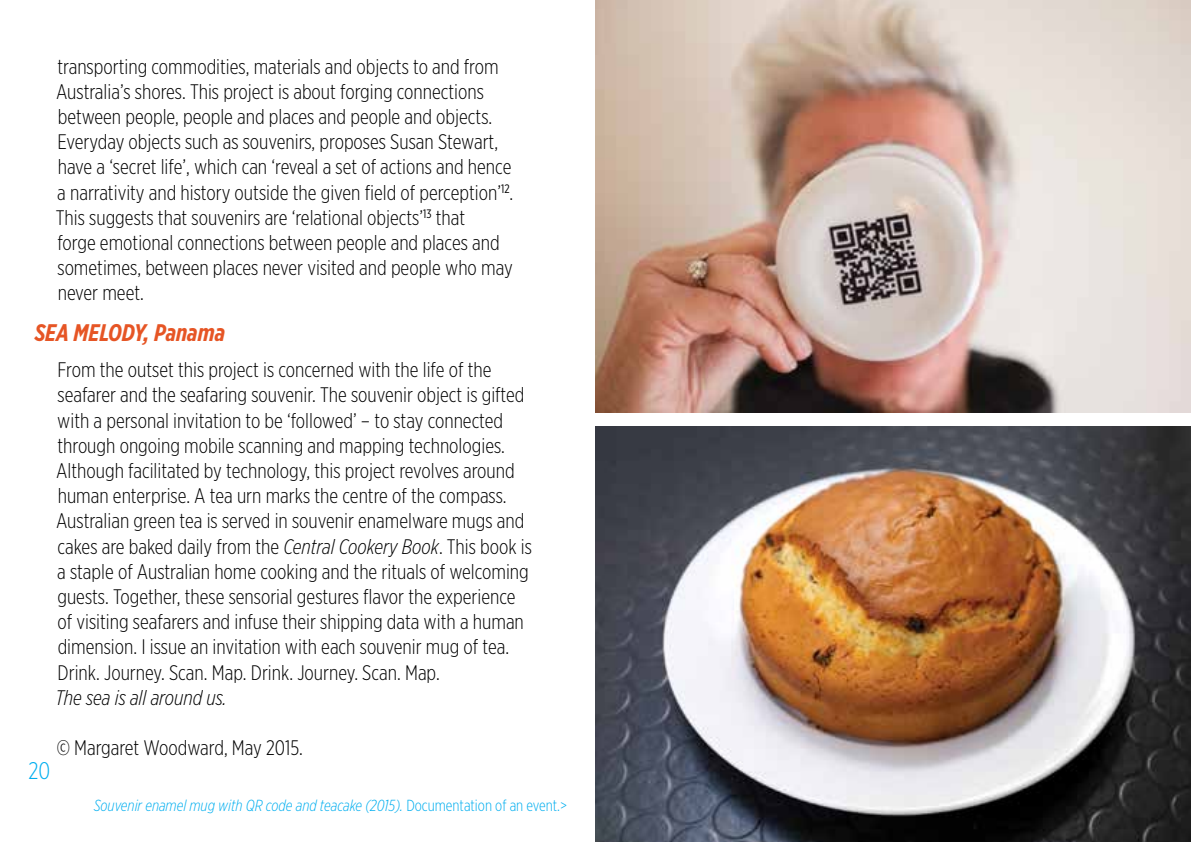
<style>
.page{position:relative;width:1191px;height:842px;background:#fff}
.page>*{position:absolute;margin:0;border:0;box-sizing:border-box;transform-origin:0 0}
.t1{font:italic 700 24px "Gotham X Narrow";color:#e65525}
.t2{font:300 24px "Gotham X Narrow";color:#00aeef}
.t3{font:300 21px/25.2px "Gotham X Narrow";color:#000}
.t4{font:italic 300 21px "Gotham X Narrow";color:#000}
.t5{font:italic 300 16px "Gotham X Narrow";color:#00aeef}
.s1{font-style:italic}
.s2{font-style:normal}
</style>
<div class="page">
<img style="left:596px;top:426px;width:595px;height:416px">
<img style="left:595px;top:0;width:596px;height:412px">
<p class="t3" style="left:56px;top:53px;width:459px">transporting commodities, materials and objects to and from Australia’s shores. This project is about forging connections between people, people and places and people and objects.<br>Everyday objects such as souvenirs, proposes Susan Stewart, have a ‘secret life’, which can ‘reveal a set of actions and hence a narrativity and history outside the given field of perception’<sup>12</sup>.<br>This suggests that souvenirs are ‘relational objects’<sup>13</sup> that<br>forge emotional connections between people and places and sometimes, between places never visited and people who may never meet.</p>
<p class="t1" style="left:35px;top:317px;width:192px">SEA MELODY, Panama</p>
<p class="t3" style="left:56px;top:357px;width:477px">From the outset this project is concerned with the life of the seafarer and the seafaring souvenir. The souvenir object is gifted with a personal invitation to be ‘followed’ – to stay connected through ongoing mobile scanning and mapping technologies.<br>Although facilitated by technology, this project revolves around human enterprise. A tea urn marks the centre of the compass.<br>Australian green tea is served in souvenir enamelware mugs and cakes are baked daily from the <span class="s1">Central Cookery Book</span>. This book is a staple of Australian home cooking and the rituals of welcoming guests. Together, these sensorial gestures flavor the experience of visiting seafarers and infuse their shipping data with a human dimension. I issue an invitation with each souvenir mug of tea.<br>Drink. Journey. Scan. Map. Drink. Journey. Scan. Map.</p>
<p class="t4" style="left:55px;top:685px;width:173px">The sea is all around us.</p>
<p class="t3" style="left:57px;top:735px;width:248px">© Margaret Woodward, May 2015.</p>
<p class="t2" style="left:28px;top:756px;width:23px">20</p>
<p class="t5" style="left:94px;top:796px;width:475px">Souvenir enamel mug with QR code and teacake (2015). <span class="s2">Documentation of an event.&gt;</span></p>
</div>
